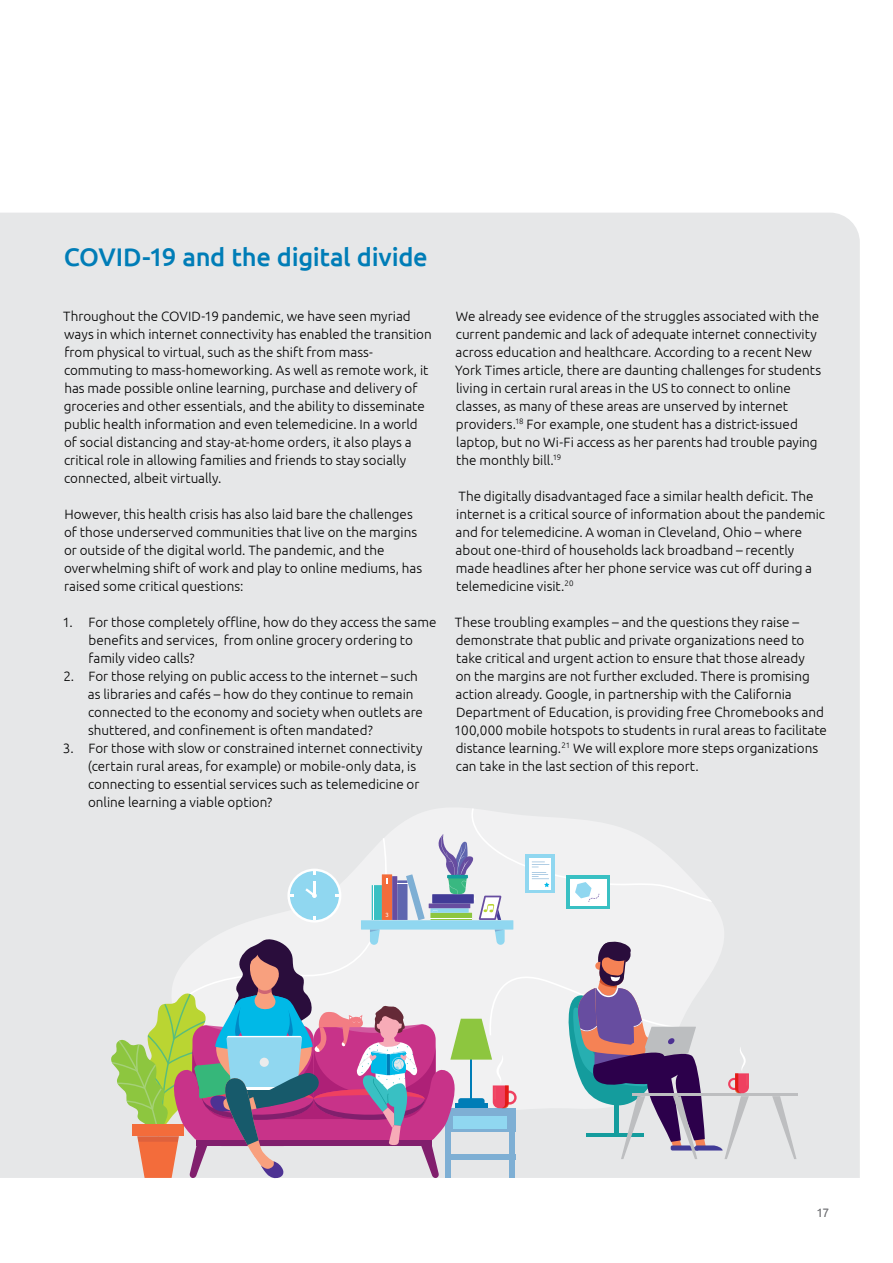
<style>
.page{position:relative;width:893px;height:1263px;background:#fff}
.page>*{position:absolute;margin:0;border:0;box-sizing:border-box;transform-origin:0 0}
.t1{font:500 25.5px "Ubuntu";letter-spacing:-.015em;color:#007db7}
.t2{font:300 13.5px/18px "Ubuntu";color:#000}
.t3{font:300 12px "Ubuntu";color:#77787b}
</style>
<div class="page">
<div style="left:0;top:213px;width:860px;height:965px;background:#e6e7e8"></div>
<div style="left:170px;top:801px;width:556px;height:7px;background:#e6e7e8"></div>
<hr style="left:683px;top:1093px;width:115px;height:3px;background:#bdbec0">
<svg style="left:772px;top:1096px;width:24px;height:63px;background:#dddedf"></svg>
<svg style="left:111px;top:808px;width:638px;height:371px"></svg>
<h1 class="t1" style="left:64px;top:240px;width:366px">COVID-19 and the digital divide</h1>
<p class="t2" style="left:63px;top:306px;width:370px">Throughout the COVID-19 pandemic, we have seen myriad ways in which internet connectivity has enabled the transition from physical to virtual, such as the shift from mass&shy;commuting to mass-homeworking. As well as remote work, it has made possible online learning, purchase and delivery of groceries and other essentials, and the ability to disseminate public health information and even telemedicine. In a world of social distancing and stay-at-home orders, it also plays a critical role in allowing families and friends to stay socially connected, albeit virtually.</p>
<p class="t2" style="left:64px;top:504px;width:360px">However, this health crisis has also laid bare the challenges of those underserved communities that live on the margins or outside of the digital world. The pandemic, and the overwhelming shift of work and play to online mediums, has raised some critical questions:</p>
<p class="t2" style="left:88px;top:612px;width:350px;text-indent:-26px">1. For those completely offline, how do they access the same benefits and services, from online grocery ordering to family video calls?</p>
<p class="t2" style="left:88px;top:666px;width:337px;text-indent:-25px">2. For those relying on public access to the internet – such as libraries and cafés – how do they continue to remain connected to the economy and society when outlets are shuttered, and confinement is often mandated?</p>
<p class="t2" style="left:88px;top:738px;width:336px;text-indent:-25px">3. For those with slow or constrained internet connectivity (certain rural areas, for example) or mobile-only data, is connecting to essential services such as telemedicine or online learning a viable option?</p>
<p class="t2" style="left:455px;top:306px;width:367px">We already see evidence of the struggles associated with the current pandemic and lack of adequate internet connectivity across education and healthcare. According to a recent New York Times article, there are daunting challenges for students living in certain rural areas in the US to connect to online classes, as many of these areas are unserved by internet providers.<sup>18</sup> For example, one student has a district-issued laptop, but no Wi-Fi access as her parents had trouble paying the monthly bill.<sup>19</sup></p>
<p class="t2" style="left:456px;top:486px;width:371px">The digitally disadvantaged face a similar health deficit. The internet is a critical source of information about the pandemic and for telemedicine. A woman in Cleveland, Ohio – where about one-third of households lack broadband – recently made headlines after her phone service was cut off during a telemedicine visit.<sup>20</sup></p>
<p class="t2" style="left:454px;top:612px;width:374px">These troubling examples – and the questions they raise – demonstrate that public and private organizations need to take critical and urgent action to ensure that those already<br>on the margins are not further excluded. There is promising action already. Google, in partnership with the California Department of Education, is providing free Chromebooks and 100,000 mobile hotspots to students in rural areas to facilitate distance learning.<sup>21</sup> We will explore more steps organizations can take in the last section of this report.</p>
<p class="t3" style="left:816px;top:1205px;width:14px">17</p>
</div>
